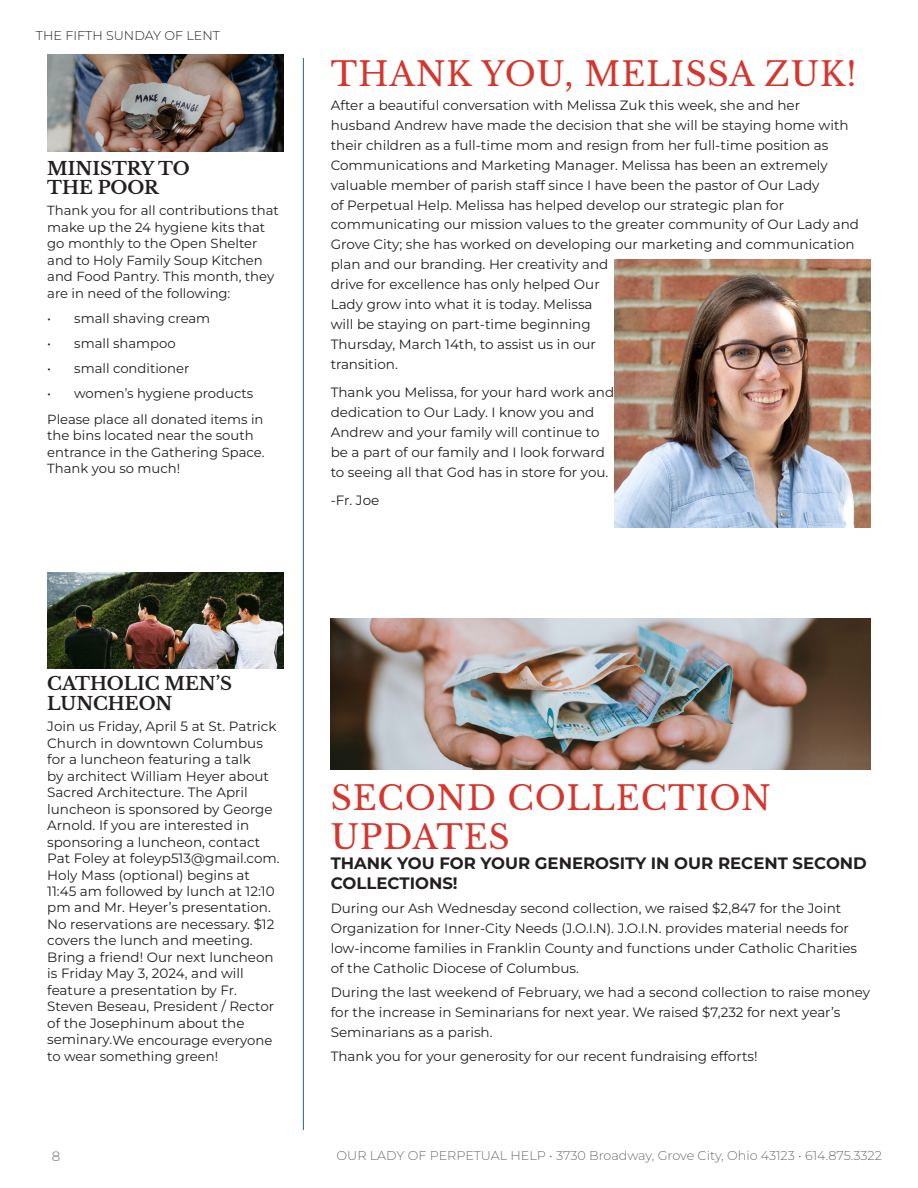
<style>
.page{position:relative;width:918px;height:1188px;background:#fff}
.page>*{position:absolute;margin:0;border:0;box-sizing:border-box;transform-origin:0 0}
.t1{font:33px/39.6px "Libre Baskerville";letter-spacing:.025em;color:#d5372e}
.t2{font:700 18px/19.8px "Libre Baskerville";color:#231f20}
.t3{font:700 16.5px/20px "Montserrat";color:#231f20}
.t4{font:13.5px/19.8px "Montserrat";color:#231f20}
.t5{font:300 13.5px "Montserrat";color:#6c6d70}
.t6{font:13.2px/16.5px "Montserrat";color:#231f20}
.t7{font:300 12.75px "Montserrat";color:#6c6d70}
.t8{font:300 12.75px "Montserrat";color:#231f20}
.s1{font-size:13.5px}
</style>
<div class="page">
<hr style="left:303px;top:58px;width:1px;height:1072px;background:#1d6a7e">
<img style="left:47px;top:54px;width:237px;height:98px">
<img style="left:47px;top:572px;width:237px;height:97px">
<img style="left:331px;top:618px;width:540px;height:151px">
<img style="left:614px;top:259px;width:257px;height:269px">
<p class="t8" style="left:36px;top:27px;width:186px">THE FIFTH SUNDAY OF LENT</p>
<p class="t2" style="left:47px;top:158px;width:144px">MINISTRY TO<br>THE POOR</p>
<p class="t6" style="left:47px;top:202px;width:233px">Thank you for all contributions that make up the 24 hygiene kits that go monthly to the Open Shelter and to Holy Family Soup Kitchen and Food Pantry. This month, they are in need of the following:</p>
<p class="t6" style="left:47px;top:310px;width:165px">• small shaving cream</p>
<p class="t6" style="left:47px;top:335px;width:130px">• small shampoo</p>
<p class="t6" style="left:47px;top:360px;width:144px">• small conditioner</p>
<p class="t6" style="left:47px;top:381px;width:218px;line-height:25.2px">• women’s hygiene products<br>Please place all donated items in</p>
<p class="t6" style="left:47px;top:427px;width:219px">the bins located near the south entrance in the Gathering Space.<br>Thank you so much!</p>
<p class="t1" style="left:331px;top:54px;width:527px">THANK YOU, MELISSA ZUK!</p>
<p class="t4" style="left:331px;top:95px;width:530px">After a beautiful conversation with Melissa Zuk this week, she and her husband Andrew have made the decision that she will be staying home with their children as a full-time mom and resign from her full-time position as Communications and Marketing Manager. Melissa has been an extremely valuable member of parish staff since I have been the pastor of Our Lady<br>of Perpetual Help. Melissa has helped develop our strategic plan for communicating our mission values to the greater community of Our Lady and Grove City; she has worked on developing our marketing and communication plan and our branding. Her creativity and<br>drive for excellence has only helped Our<br>Lady grow into what it is today. Melissa<br>will be staying on part-time beginning<br>Thursday, March 14th, to assist us in our<br>transition.</p>
<p class="t4" style="left:331px;top:382px;width:285px">Thank you Melissa, for your hard work and dedication to Our Lady. I know you and Andrew and your family will continue to be a part of our family and I look forward to seeing all that God has in store for you.</p>
<p class="t4" style="left:331px;top:490px;width:50px">-Fr. Joe</p>
<p class="t2" style="left:47px;top:674px;width:186px">CATHOLIC MEN’S<br>LUNCHEON</p>
<p class="t4" style="left:47px;top:718px;width:234px;line-height:16.5px">Join us Friday, April 5 at St. Patrick<br>Church in downtown Columbus for a luncheon featuring a talk<br>by architect William Heyer about<br>Sacred Architecture. The April luncheon is sponsored by George<br>Arnold. If you are interested in sponsoring a luncheon, contact<br>Pat Foley at foleyp513@gmail.com.<br>Holy Mass (optional) begins at<br>11:45 am followed by lunch at 12:10 pm and Mr. Heyer’s presentation.<br>No reservations are necessary. $12 covers the lunch and meeting.<br>Bring a friend! Our next luncheon is Friday May 3, 2024, and will feature a presentation by Fr.<br>Steven Beseau, President / Rector of the Josephinum about the</p>
<p class="t6" style="left:47px;top:1031px;width:227px"><span class="s1">seminary.</span>We encourage everyone to wear something green!</p>
<p class="t1" style="left:331px;top:778px;width:442px">SECOND COLLECTION<br>UPDATES</p>
<p class="t3" style="left:331px;top:853px;width:538px">THANK YOU FOR YOUR GENEROSITY IN OUR RECENT SECOND<br>COLLECTIONS!</p>
<p class="t4" style="left:331px;top:898px;width:528px">During our Ash Wednesday second collection, we raised $2,847 for the Joint Organization for Inner-City Needs (J.O.I.N). J.O.I.N. provides material needs for low-income families in Franklin County and functions under Catholic Charities of the Catholic Diocese of Columbus.</p>
<p class="t4" style="left:331px;top:982px;width:541px">During the last weekend of February, we had a second collection to raise money for the increase in Seminarians for next year. We raised $7,232 for next year’s<br>Seminarians as a parish.</p>
<p class="t4" style="left:331px;top:1046px;width:428px">Thank you for your generosity for our recent fundraising efforts!</p>
<p class="t5" style="left:52px;top:1147px;width:10px">8</p>
<p class="t7" style="left:337px;top:1147px;width:547px">OUR LADY OF PERPETUAL HELP • 3730 Broadway, Grove City, Ohio 43123 • 614.875.3322</p>
</div>
